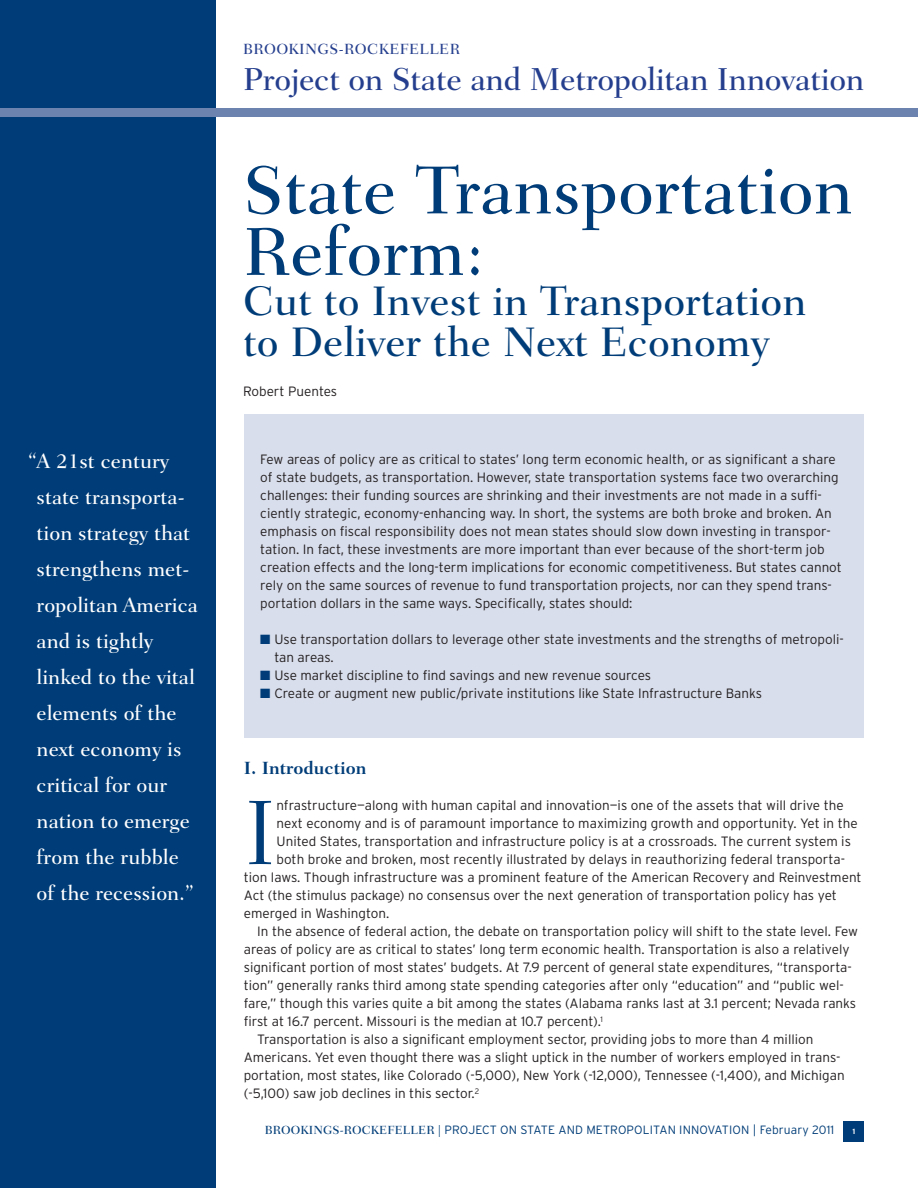
<style>
.page{position:relative;width:918px;height:1188px;background:#fff}
.page>*{position:absolute;margin:0;border:0;box-sizing:border-box;transform-origin:0 0}
.Drop_Cap{font:300 93.15px "Fairfield LH";color:#003d78}
.Head1{font:500 69px/61.5px "Fairfield LH";color:#003d78}
.Head2{font:500 42px/40.5px "Fairfield LH";color:#003d78}
.Body{font:500 32.25px "Fairfield LH";letter-spacing:-.01em;color:#253f8e}
.Head4__black_bold{font:500 21px/36px "Fairfield LH";color:#fff}
.Head3{font:700 18px "Fairfield LH";color:#003d78}
.Body-2{font:500 15px "Fairfield LH";letter-spacing:.025em;color:#253f8e}
.Findings_Text{font:300 13.5px/18px "Interstate";color:#231f20}
.Body-3{font:300 13.5px/18px "Interstate";color:#231f20}
.Drop_Cap-2{font:300 13.5px "Interstate";color:#231f20}
.Body_no_indent{font:300 13.5px "Interstate";color:#231f20}
.t1{font:300 12px "Interstate";letter-spacing:.01em;color:#003d78}
.t2{font:700 7.5px "Interstate";color:#fff}
.s1{color:#003d78}
.s2{font-family:"Fairfield LH";font-weight:500}
</style>
<div class="page">
<div style="left:0;top:0;width:216px;height:1188px;background:#003d78"></div>
<div style="left:844px;top:1121px;width:20px;height:20px;background:#003d78"></div>
<div style="left:0;top:108px;width:918px;height:9px;background:#6c83af"></div>
<div style="left:244px;top:414px;width:620px;height:324px;background:#d9deec"></div>
<p class="Body-2" style="left:243px;top:40px;width:218px">BROOKINGS-ROCKEFELLER</p>
<p class="Body" style="left:243px;top:61px;width:623px">Project on State and Metropolitan Innovation</p>
<p class="Head1" style="left:243px;top:160px;width:612px">State Transportation<br>Reform:</p>
<p class="Head2" style="left:243px;top:281px;width:565px">Cut to Invest in Transportation to Deliver the Next Economy</p>
<p class="Body_no_indent" style="left:243px;top:384px;width:96px">Robert Puentes</p>
<p class="Head4__black_bold" style="left:37px;top:443px;width:163px;text-indent:-8px">“A 21st century state transporta&shy;tion strategy that strengthens met&shy;ropolitan America and is tightly linked to the vital elements of the next economy is critical for our nation to emerge from the rubble of the recession.”</p>
<p class="Findings_Text" style="left:260px;top:451px;width:583px">Few areas of policy are as critical to states’ long term economic health, or as significant a share of state budgets, as transportation. However, state transportation systems face two overarching challenges: their funding sources are shrinking and their investments are not made in a suffi&shy;ciently strategic, economy-enhancing way. In short, the systems are both broke and broken. An emphasis on fiscal responsibility does not mean states should slow down investing in transpor&shy;tation. In fact, these investments are more important than ever because of the short-term job creation effects and the long-term implications for economic competitiveness. But states cannot rely on the same sources of revenue to fund transportation projects, nor can they spend trans&shy;portation dollars in the same ways. Specifically, states should:</p>
<p class="Findings_Text" style="left:274px;top:631px;width:571px;text-indent:-14px"><span class="s1">■</span> Use transportation dollars to leverage other state investments and the strengths of metropoli&shy;tan areas.</p>
<p class="Findings_Text" style="left:260px;top:667px;width:392px"><span class="s1">■</span> Use market discipline to find savings and new revenue sources</p>
<p class="Findings_Text" style="left:260px;top:685px;width:503px"><span class="s1">■</span> Create or augment new public/private institutions like State Infrastructure Banks</p>
<p class="Head3" style="left:244px;top:758px;width:124px">I. Introduction</p>
<p class="Drop_Cap" style="left:244px;top:780px;width:34px">I</p>
<p class="Drop_Cap-2" style="left:277px;top:798px;width:569px">nfrastructure—along with human capital and innovation—is one of the assets that will drive the</p>
<p class="Drop_Cap-2" style="left:277px;top:816px;width:583px">next economy and is of paramount importance to maximizing growth and opportunity. Yet in the</p>
<p class="Drop_Cap-2" style="left:277px;top:834px;width:576px">United States, transportation and infrastructure policy is at a crossroads. The current system is</p>
<p class="Drop_Cap-2" style="left:277px;top:852px;width:570px">both broke and broken, most recently illustrated by delays in reauthorizing federal transporta-</p>
<p class="Drop_Cap-2" style="left:244px;top:870px;width:619px">tion laws. Though infrastructure was a prominent feature of the American Recovery and Reinvestment</p>
<p class="Drop_Cap-2" style="left:244px;top:888px;width:595px">Act (the stimulus package) no consensus over the next generation of transportation policy has yet</p>
<p class="Drop_Cap-2" style="left:244px;top:906px;width:147px">emerged in Washington.</p>
<p class="Body-3" style="left:244px;top:922px;width:616px;text-indent:14px">In the absence of federal action, the debate on transportation policy will shift to the state level. Few areas of policy are as critical to states’ long term economic health. Transportation is also a relatively significant portion of most states’ budgets. At 7.9 percent of general state expenditures, “transporta&shy;tion” generally ranks third among state spending categories after only “education” and “public wel&shy;fare,” though this varies quite a bit among the states (Alabama ranks last at 3.1 percent; Nevada ranks first at 16.7 percent. Missouri is the median at 10.7 percent).<sup>1</sup></p>
<p class="Body-3" style="left:244px;top:1030px;width:602px;text-indent:14px">Transportation is also a significant employment sector, providing jobs to more than 4 million Americans. Yet even thought there was a slight uptick in the number of workers employed in trans&shy;portation, most states, like Colorado (-5,000), New York (-12,000), Tennessee (-1,400), and Michigan (-5,100) saw job declines in this sector.<sup>2</sup></p>
<p class="t1" style="left:265px;top:1123px;width:571px"><span class="s2">BROOKINGS-ROCKEFELLER |</span> PROJECT ON STATE AND METROPOLITAN INNOVATION | February 2011</p>
<p class="t2" style="left:852px;top:1127px;width:4px">1</p>
</div>
